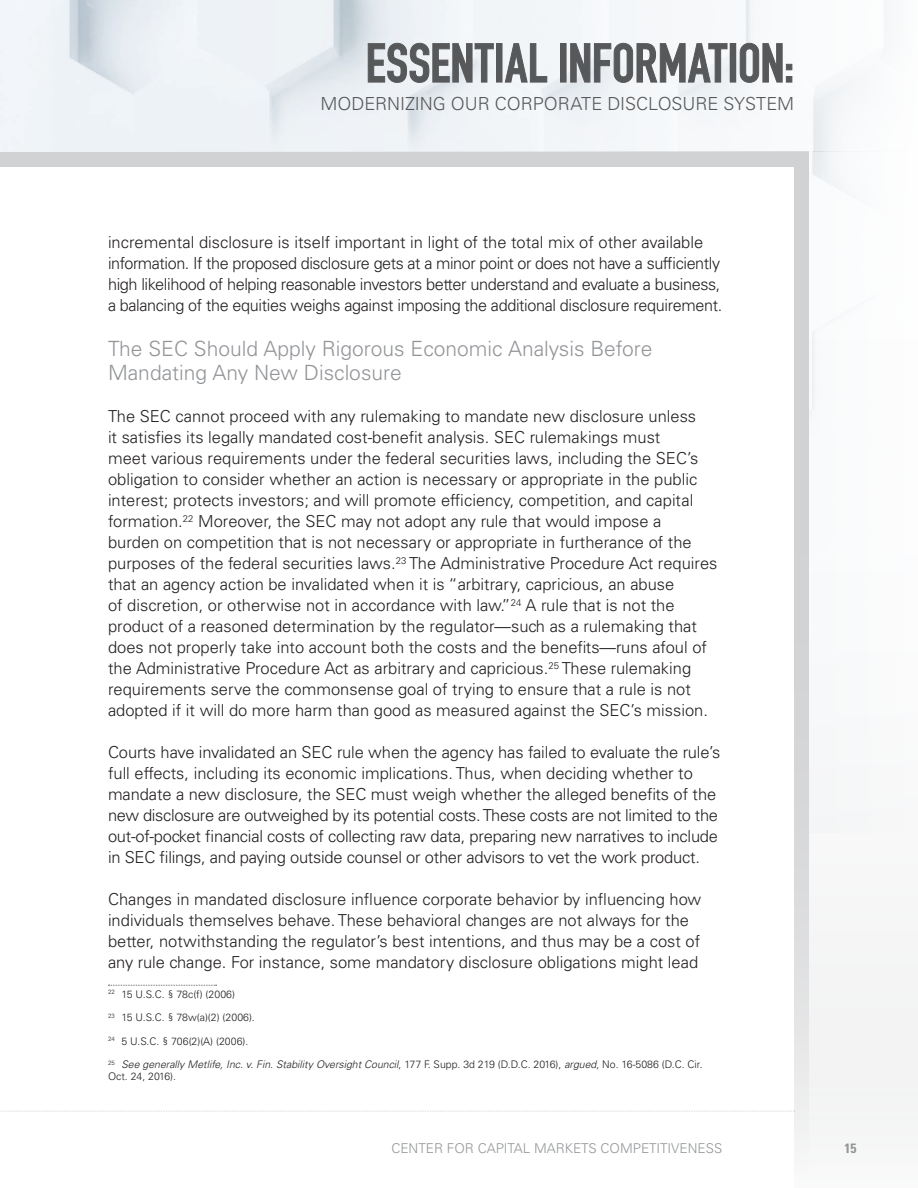
<style>
.page{position:relative;width:918px;height:1188px;background:#fff}
.page>*{position:absolute;margin:0;border:0;box-sizing:border-box;transform-origin:0 0}
.t1{font:700 54px "DIN Condensed";letter-spacing:.005em;color:#57585a}
.Subhead{font:300 21px/24px "Univers LT Std";color:#939598}
.t2{font:300 18px "Univers LT Std";letter-spacing:-.005em;color:#57585a}
.Body_Copy{font:300 16.5px/21px "Univers LT Std";color:#231f20}
.Body_Copy-2{font:300 16.5px/21px "Univers LT Std";letter-spacing:-.02em;color:#231f20}
.t3{font:300 13.5px "Univers LT Std";color:#939598}
.t4{font:700 condensed 13.5px "Univers LT Std";color:#939598}
.Footnote_Text{font:300 10.5px/12px "Univers LT Std";color:#231f20}
.s1{font-style:italic}
</style>
<div class="page">
<svg style="left:1px;top:1111px;width:793px;height:1px"></svg>
<div style="left:0;top:29px;width:918px;height:137px;background:#d1d2d4"></div>
<svg style="left:794px;top:166px;width:15px;height:984px;background:#d7d8da"></svg>
<div style="left:809px;top:0;width:109px;height:1188px;background:#fff"></div>
<img style="left:0;top:0;width:822px;height:151px">
<svg style="left:368px;top:43px;width:126px;height:40px;background:#d1d4d8"></svg>
<div style="left:496px;top:43px;width:6px;height:39px;border:1px solid #57585a"></div>
<svg style="left:505px;top:43px;width:42px;height:40px;background:#d9dcdf"></svg>
<div style="left:560px;top:43px;width:6px;height:39px;border:1px solid #57585a"></div>
<svg style="left:570px;top:43px;width:157px;height:40px;background:#d4d7d9"></svg>
<div style="left:730px;top:43px;width:6px;height:39px;border:1px solid #57585a"></div>
<svg style="left:740px;top:43px;width:52px;height:40px;background:#d8d9db"></svg>
<svg style="left:108px;top:985px;width:109px;height:1px"></svg>
<h1 class="t1" style="left:366px;top:31px;width:430px">ESSENTIAL INFORMATION:</h1>
<p class="t2" style="left:320px;top:93px;width:475px">MODERNIZING OUR CORPORATE DISCLOSURE SYSTEM</p>
<p class="Body_Copy-2" style="left:108px;top:232px;width:616px">incremental disclosure is itself important in light of the total mix of other available information. If the proposed disclosure gets at a minor point or does not have a sufficiently high likelihood of helping reasonable investors better understand and evaluate a business, a balancing of the equities weighs against imposing the additional disclosure requirement.</p>
<p class="Subhead" style="left:108px;top:337px;width:546px">The SEC Should Apply Rigorous Economic Analysis Before<br>Mandating Any New Disclosure</p>
<p class="Body_Copy" style="left:108px;top:406px;width:611px">The SEC cannot proceed with any rulemaking to mandate new disclosure unless<br>it satisfies its legally mandated cost-benefit analysis. SEC rulemakings must<br>meet various requirements under the federal securities laws, including the SEC’s obligation to consider whether an action is necessary or appropriate in the public interest; protects investors; and will promote efficiency, competition, and capital formation.<sup>22</sup> Moreover, the SEC may not adopt any rule that would impose a<br>burden on competition that is not necessary or appropriate in furtherance of the purposes of the federal securities laws.<sup>23</sup> The Administrative Procedure Act requires that an agency action be invalidated when it is “arbitrary, capricious, an abuse<br>of discretion, or otherwise not in accordance with law.”<sup>24</sup> A rule that is not the product of a reasoned determination by the regulator—such as a rulemaking that does not properly take into account both the costs and the benefits—runs afoul of the Administrative Procedure Act as arbitrary and capricious.<sup>25</sup> These rulemaking requirements serve the commonsense goal of trying to ensure that a rule is not adopted if it will do more harm than good as measured against the SEC’s mission.</p>
<p class="Body_Copy" style="left:108px;top:742px;width:614px">Courts have invalidated an SEC rule when the agency has failed to evaluate the rule’s full effects, including its economic implications. Thus, when deciding whether to mandate a new disclosure, the SEC must weigh whether the alleged benefits of the new disclosure are outweighed by its potential costs. These costs are not limited to the out-of-pocket financial costs of collecting raw data, preparing new narratives to include in SEC filings, and paying outside counsel or other advisors to vet the work product.</p>
<p class="Body_Copy" style="left:108px;top:889px;width:595px">Changes in mandated disclosure influence corporate behavior by influencing how individuals themselves behave. These behavioral changes are not always for the better, notwithstanding the regulator’s best intentions, and thus may be a cost of any rule change. For instance, some mandatory disclosure obligations might lead</p>
<p class="Footnote_Text" style="left:108px;top:988px;width:129px"><sup>22</sup> 15 U.S.C. § 78c(f) (2006)</p>
<p class="Footnote_Text" style="left:108px;top:1011px;width:148px"><sup>23</sup> 15 U.S.C. § 78w(a)(2) (2006).</p>
<p class="Footnote_Text" style="left:108px;top:1035px;width:142px"><sup>24</sup> 5 U.S.C. § 706(2)(A) (2006).</p>
<p class="Footnote_Text" style="left:108px;top:1058px;width:596px"><sup>25</sup> <span class="s1">See generally Metlife, Inc. v. Fin. Stability Oversight Council</span>, 177 F. Supp. 3d 219 (D.D.C. 2016), <span class="s1">argued</span>, No. 16-5086 (D.C. Cir.<br>Oct. 24, 2016).</p>
<p class="t3" style="left:391px;top:1140px;width:332px">CENTER FOR CAPITAL MARKETS COMPETITIVENESS</p>
<p class="t4" style="left:844px;top:1140px;width:13px">15</p>
</div>
